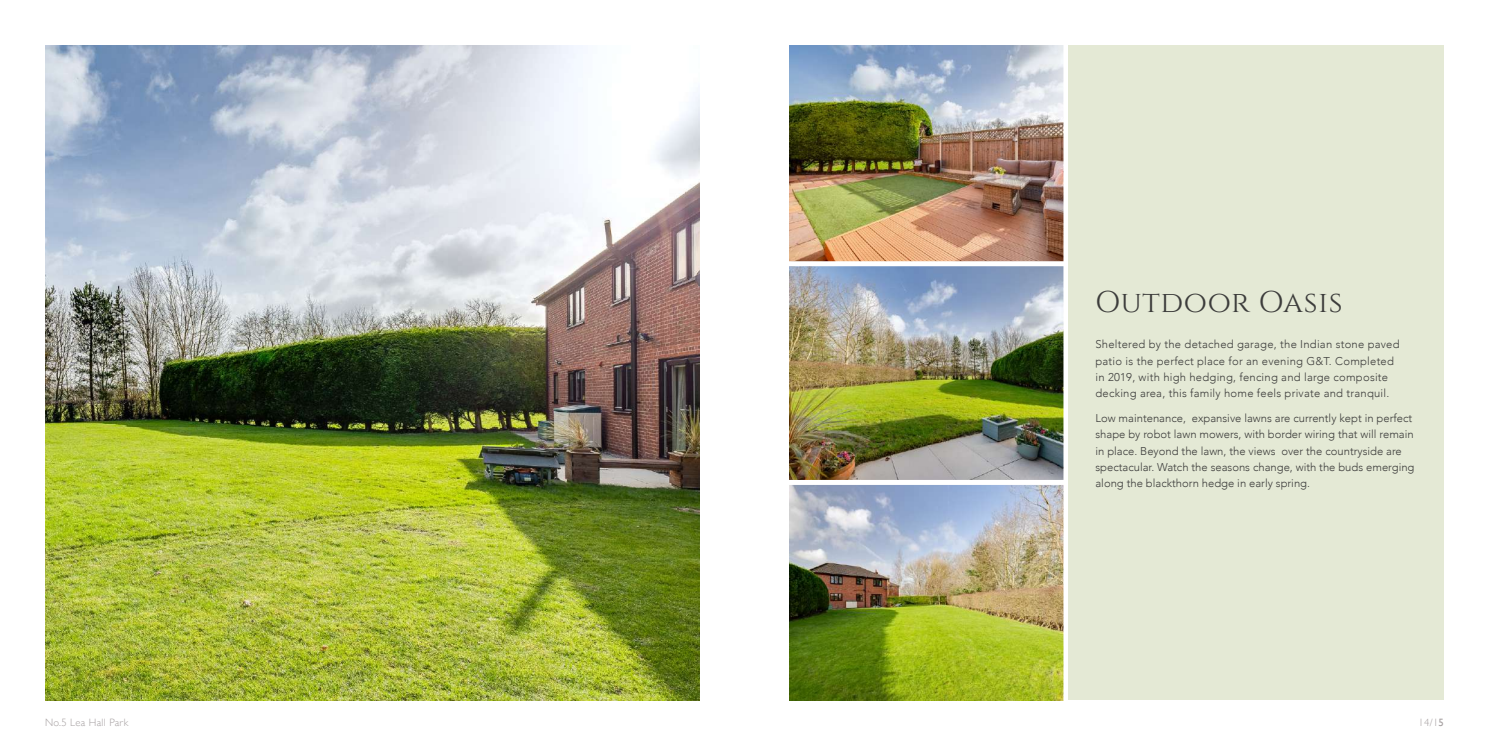
<style>
.page{position:relative;width:1489px;height:745px;background:#fff}
.page>*{position:absolute;margin:0;border:0;box-sizing:border-box;transform-origin:0 0}
.t1{font:30px "Cinzel";letter-spacing:.02em;color:#3c3c3b}
.t2{font:300 11.25px/16.2px "Avenir";color:#3c3c3b}
.t3{font:300 11.25px/16.2px "Avenir";letter-spacing:.02em;color:#3c3c3b}
.t4{font:300 10.62px "Gill Sans";letter-spacing:.025em;color:#a6a0a1}
.s1{font-weight:400}
</style>
<div class="page">
<div style="left:1068px;top:45px;width:375px;height:654px;background:#e4e9d5"></div>
<img style="left:789px;top:46px;width:274px;height:215px">
<img style="left:789px;top:266px;width:274px;height:213px">
<img style="left:789px;top:485px;width:274px;height:215px">
<img style="left:45px;top:45px;width:654px;height:654px">
<svg style="left:1063px;top:45px;width:1px;height:656px"></svg>
<p class="t4" style="left:45px;top:713px;width:85px">No.5 Lea Hall Park</p>
<h1 class="t1" style="left:1095px;top:284px;width:249px">OUTDOOR OASIS</h1>
<p class="t3" style="left:1095px;top:336px;width:306px">Sheltered by the detached garage, the Indian stone paved patio is the perfect place for an evening G&amp;T. Completed in 2019, with high hedging, fencing and large composite decking area, this family home feels private and tranquil.</p>
<p class="t2" style="left:1095px;top:410px;width:320px">Low maintenance, expansive lawns are currently kept in perfect shape by robot lawn mowers, with border wiring that will remain in place. Beyond the lawn, the views over the countryside are spectacular. Watch the seasons change, with the buds emerging along the blackthorn hedge in early spring.</p>
<p class="t4" style="left:1418px;top:713px;width:27px">14/1<span class="s1">5</span></p>
</div>
